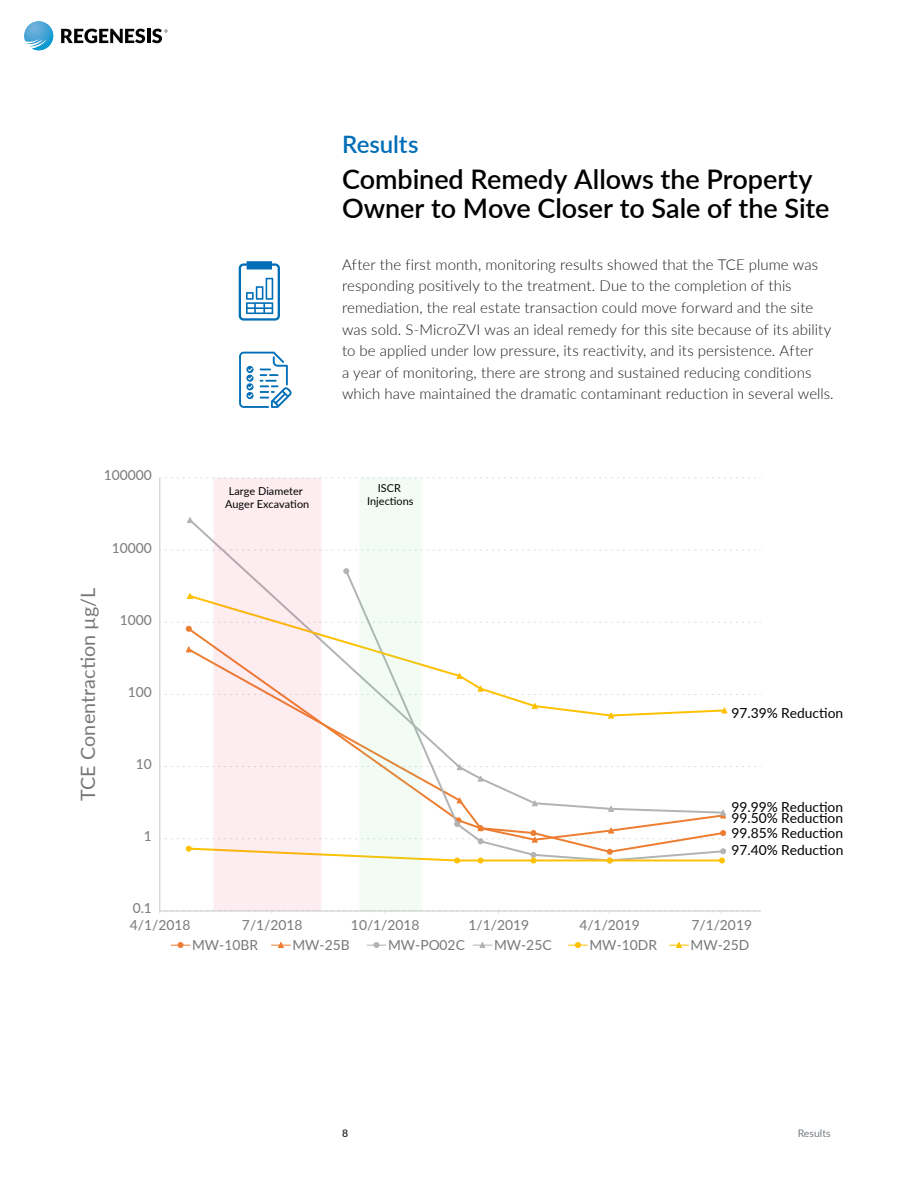
<style>
.page{position:relative;width:918px;height:1188px;background:#fff}
.page>*{position:absolute;margin:0;border:0;box-sizing:border-box;transform-origin:0 0}
.t1{font:600 27px/29.7px "Lato";color:#000}
.t2{font:600 24px "Lato";letter-spacing:-.005em;color:#006db7}
.t3{font:19.8px "Lato";color:#77787b}
.t4{font:300 15px/21.6px "Lato";letter-spacing:.005em;color:#1d1d1d}
.t5{font:13.8px "Lato";color:#77787b}
.t6{font:13.8px/11.7px "Lato";color:#000}
.t7{font:10.95px/13.2px "Lato";color:#000;text-align:center}
.t8{font:10.5px "Lato";color:#777d83}
.t9{font:600 10.5px "Lato";color:#211f20}
</style>
<div class="page">
<svg style="left:239px;top:261px;width:41px;height:60px"></svg>
<svg style="left:239px;top:352px;width:53px;height:56px"></svg>
<svg style="left:61px;top:29px;width:84px;height:14px"></svg>
<hr style="left:147px;top:29px;width:3px;height:14px;background:#030303">
<svg style="left:152px;top:29px;width:16px;height:14px"></svg>
<svg style="left:24px;top:21px;width:29px;height:29px"></svg>
<svg style="left:160px;top:477px;width:601px;height:1px"></svg>
<svg style="left:160px;top:550px;width:601px;height:1px"></svg>
<svg style="left:159px;top:910px;width:602px;height:3px"></svg>
<hr style="left:159px;top:478px;width:1px;height:433px;background:#c6c8ca">
<hr style="left:160px;top:911px;width:601px;height:1px;background:#c6c8ca">
<svg style="left:160px;top:622px;width:601px;height:10px"></svg>
<svg style="left:187px;top:522px;width:538px;height:275px"></svg>
<svg style="left:187px;top:517px;width:7px;height:6px"></svg>
<svg style="left:160px;top:764px;width:601px;height:18px"></svg>
<svg style="left:160px;top:797px;width:601px;height:66px"></svg>
<svg style="left:188px;top:594px;width:538px;height:123px"></svg>
<svg style="left:187px;top:593px;width:7px;height:6px"></svg>
<svg style="left:456px;top:673px;width:7px;height:6px"></svg>
<svg style="left:160px;top:685px;width:601px;height:10px"></svg>
<svg style="left:531px;top:703px;width:7px;height:6px"></svg>
<svg style="left:607px;top:712px;width:8px;height:7px"></svg>
<svg style="left:721px;top:707px;width:7px;height:7px"></svg>
<svg style="left:171px;top:942px;width:19px;height:6px"></svg>
<svg style="left:271px;top:942px;width:19px;height:6px"></svg>
<svg style="left:367px;top:942px;width:19px;height:6px"></svg>
<svg style="left:473px;top:942px;width:19px;height:6px"></svg>
<svg style="left:569px;top:942px;width:18px;height:6px"></svg>
<svg style="left:670px;top:942px;width:19px;height:6px"></svg>
<div style="left:359px;top:477px;width:63px;height:435px;background:#f2fcf5"></div>
<div style="left:359px;top:477px;width:63px;height:435px;border:1px solid #e0e0e0"></div>
<div style="left:213px;top:478px;width:108px;height:433px;background:#fdedf0"></div>
<div style="left:213px;top:477px;width:109px;height:434px;border:1px solid #e0e0e0"></div>
<h2 class="t2" style="left:342px;top:127px;width:78px">Results</h2>
<h1 class="t1" style="left:342px;top:163px;width:489px">Combined Remedy Allows the Property<br>Owner to Move Closer to Sale of the Site</h1>
<p class="t5" style="left:104px;top:466px;width:50px">100000</p>
<h3 class="t3" style="left:74px;top:801px;width:215px;rotate:-90deg">TCE Conentraction µg/L</h3>
<p class="t5" style="left:112px;top:538px;width:42px">10000</p>
<p class="t5" style="left:120px;top:610px;width:34px">1000</p>
<p class="t5" style="left:128px;top:682px;width:26px">100</p>
<p class="t5" style="left:136px;top:754px;width:18px">10</p>
<p class="t5" style="left:144px;top:826px;width:10px">1</p>
<p class="t5" style="left:133px;top:899px;width:21px">0.1</p>
<p class="t4" style="left:342px;top:253px;width:493px">After the first month, monitoring results showed that the TCE plume was responding positively to the treatment. Due to the completion of this remediation, the real estate transaction could move forward and the site was sold. S-MicroZVI was an ideal remedy for this site because of its ability to be applied under low pressure, its reactivity, and its persistence. After<br>a year of monitoring, there are strong and sustained reducing conditions which have maintained the dramatic contaminant reduction in several wells.</p>
<p class="t7" style="left:225px;top:484px;width:86px">Large Diameter<br>Auger Excavation</p>
<p class="t7" style="left:367px;top:481px;width:48px">ISCR<br>Injections</p>
<p class="t6" style="left:731px;top:707px;width:113px">97.39% Reduction</p>
<p class="t6" style="left:731px;top:800px;width:113px">99.99% Reduction<br>99.50% Reduction</p>
<p class="t6" style="left:731px;top:825px;width:114px;line-height:16px">99.85% Reduction<br>97.40% Reduction</p>
<p class="t5" style="left:130px;top:915px;width:62px">4/1/2018</p>
<p class="t5" style="left:242px;top:915px;width:62px">7/1/2018</p>
<p class="t5" style="left:351px;top:915px;width:70px">10/1/2018</p>
<p class="t5" style="left:469px;top:915px;width:62px">1/1/2019</p>
<p class="t5" style="left:579px;top:915px;width:62px">4/1/2019</p>
<p class="t5" style="left:691px;top:915px;width:62px">7/1/2019</p>
<p class="t5" style="left:192px;top:935px;width:67px">MW-10BR</p>
<p class="t5" style="left:292px;top:935px;width:59px">MW-25B</p>
<p class="t5" style="left:388px;top:935px;width:78px">MW-PO02C</p>
<p class="t5" style="left:494px;top:935px;width:59px">MW-25C</p>
<p class="t5" style="left:589px;top:935px;width:69px">MW-10DR</p>
<p class="t5" style="left:691px;top:935px;width:60px">MW-25D</p>
<p class="t9" style="left:342px;top:1125px;width:8px">8</p>
<p class="t8" style="left:798px;top:1125px;width:34px">Results</p>
</div>
